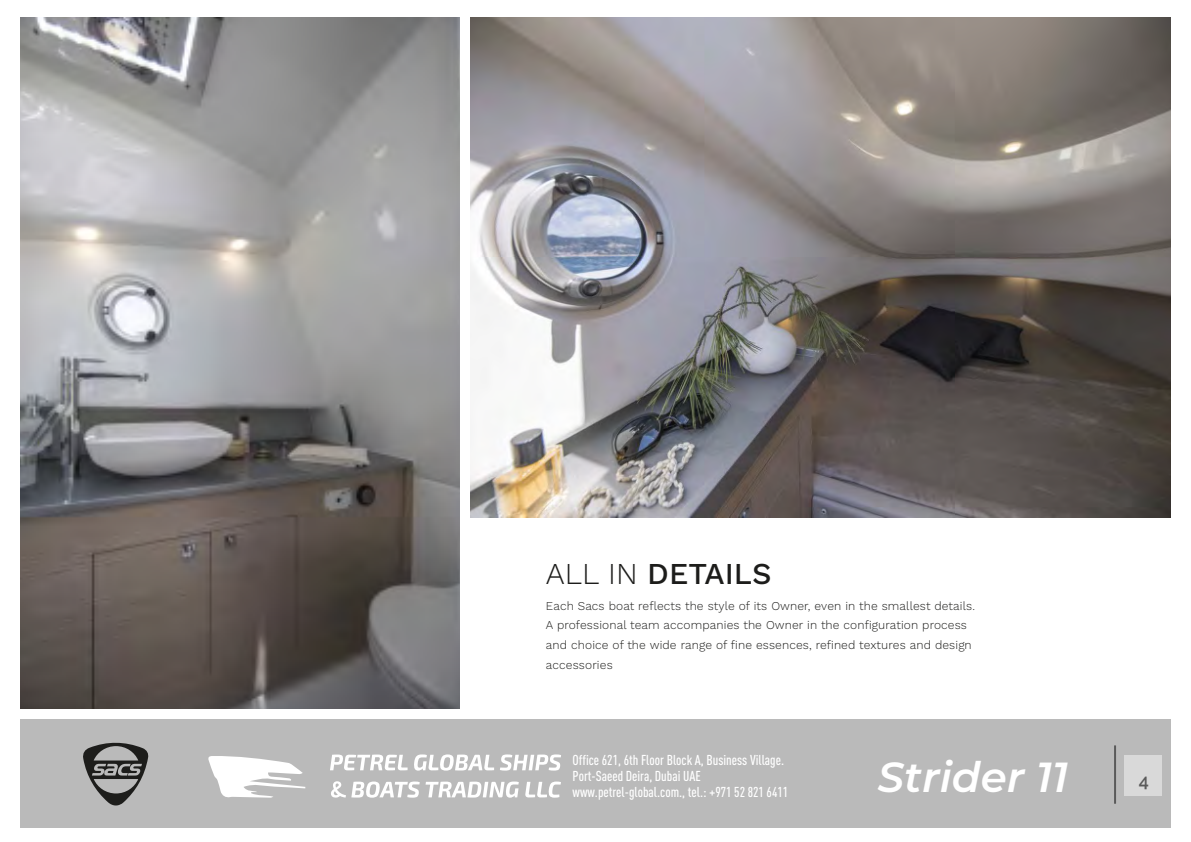
<style>
.page{position:relative;width:1191px;height:842px;background:#fff}
.page>*{position:absolute;margin:0;border:0;box-sizing:border-box;transform-origin:0 0}
.t1{font:italic 600 42px "Montserrat";color:#fff}
.t2{font:500 30.3px "Work Sans";color:#1d1d1b}
.t3{font:600 18px "Raleway";color:#5a5a5a}
.t4{font:500 condensed 14.2px/16.4px "DIN Pro";color:#fff}
.t5{font:300 12px/19.8px "Work Sans";letter-spacing:.01em;color:#1d1d1b}
.s1{font-weight:300}
</style>
<div class="page">
<img style="left:20px;top:18px;width:440px;height:691px">
<img style="left:470px;top:18px;width:701px;height:500px">
<div style="left:20px;top:719px;width:1151px;height:109px;background:#bababa"></div>
<svg style="left:83px;top:742px;width:66px;height:64px"></svg>
<svg style="left:208px;top:756px;width:97px;height:42px"></svg>
<svg style="left:330px;top:754px;width:77px;height:16px"></svg>
<svg style="left:414px;top:754px;width:80px;height:17px"></svg>
<svg style="left:500px;top:754px;width:61px;height:17px"></svg>
<svg style="left:331px;top:781px;width:188px;height:17px"></svg>
<svg style="left:525px;top:781px;width:36px;height:17px"></svg>
<div style="left:1124px;top:755px;width:38px;height:40px;background:#d9d9d9"></div>
<hr style="left:1114px;top:745px;width:2px;height:59px;background:#5a5a5a">
<h2 class="t2" style="left:546px;top:556px;width:227px"><span class="s1">ALL IN</span> DETAILS</h2>
<p class="t5" style="left:546px;top:596px;width:430px">Each Sacs boat reflects the style of its Owner, even in the smallest details.<br>A professional team accompanies the Owner in the configuration process and choice of the wide range of fine essences, refined textures and design accessories</p>
<p class="t4" style="left:572px;top:750px;width:217px">Office 621, 6th Floor Block A, Business Village.<br>Port-Saeed Deira, Dubai UAE www.petrel-global.com., tel.: +971 52 821 6411</p>
<h1 class="t1" style="left:878px;top:748px;width:192px">Strider 11</h1>
<h3 class="t3" style="left:1138px;top:766px;width:12px">4</h3>
</div>
